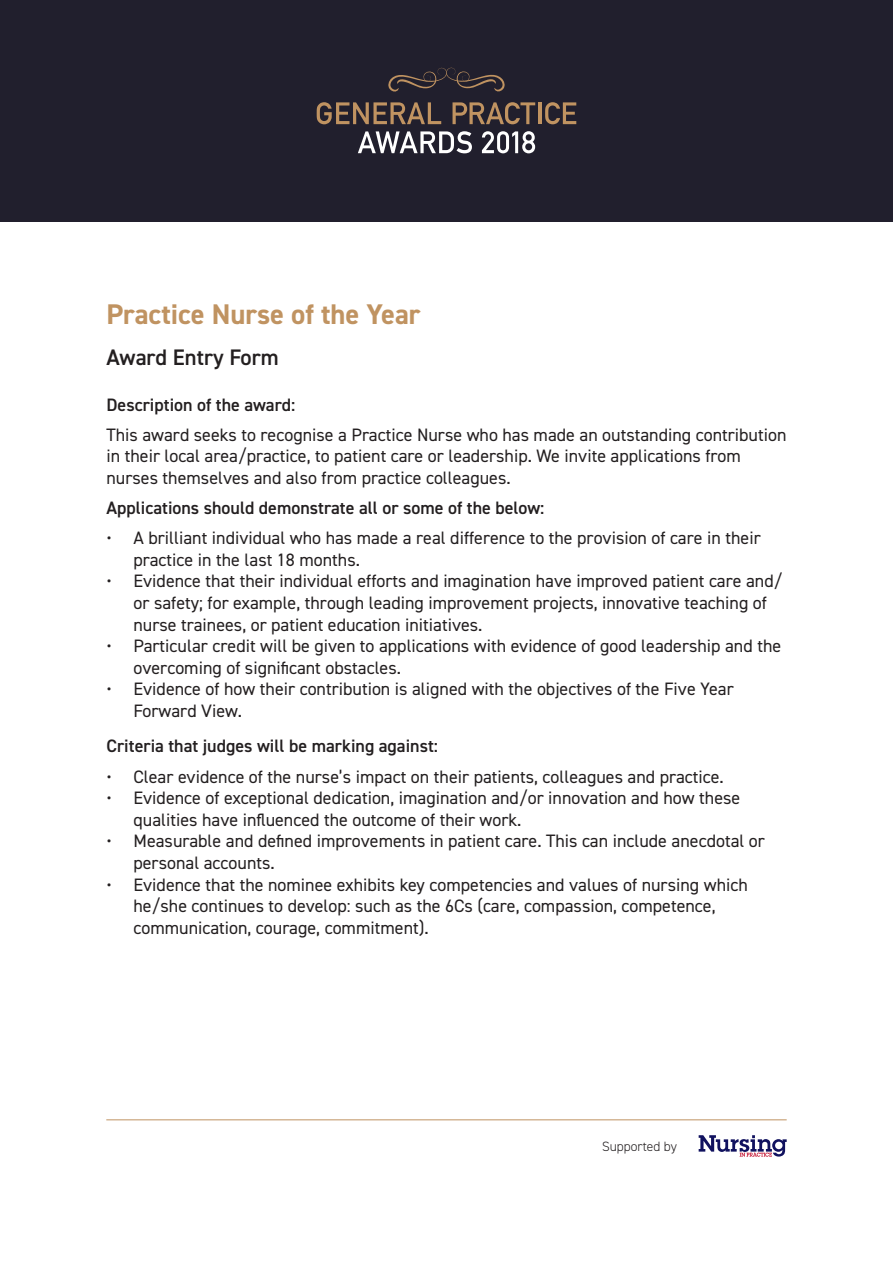
<style>
.page{position:relative;width:893px;height:1263px;background:#fff}
.page>*{position:absolute;margin:0;border:0;box-sizing:border-box;transform-origin:0 0}
.Heading_1{font:700 28.5px "DIN2014";color:#c09361}
.Heading_2{font:600 22.5px "DIN2014";color:#231f20}
.Body_copy{font:18px/21.6px "DIN2014";color:#231f20}
.Heading_3{font:600 18px "DIN2014";color:#231f20}
.Heading_2-2{font:300 13.5px "DIN2014";color:#231f20}
</style>
<div class="page">
<div style="left:0;top:0;width:893px;height:221px;background:#211f2d"></div>
<svg style="left:317px;top:102px;width:124px;height:22px"></svg>
<svg style="left:453px;top:102px;width:82px;height:22px"></svg>
<hr style="left:538px;top:102px;width:3px;height:22px;background:#c09361">
<svg style="left:545px;top:102px;width:31px;height:22px"></svg>
<svg style="left:388px;top:67px;width:117px;height:25px"></svg>
<svg style="left:358px;top:131px;width:114px;height:22px"></svg>
<svg style="left:482px;top:131px;width:53px;height:22px"></svg>
<hr style="left:106px;top:1119px;width:681px;height:1px;background:#c09361">
<svg style="left:699px;top:1135px;width:88px;height:22px"></svg>
<p class="Heading_1" style="left:106px;top:295px;width:316px">Practice Nurse of the Year</p>
<p class="Heading_2" style="left:106px;top:342px;width:174px">Award Entry Form</p>
<p class="Heading_3" style="left:106px;top:392px;width:190px">Description of the award:</p>
<p class="Body_copy" style="left:106px;top:423px;width:681px">This award seeks to recognise a Practice Nurse who has made an outstanding contribution in their local area/practice, to patient care or leadership. We invite applications from nurses themselves and also from practice colleagues.</p>
<p class="Heading_3" style="left:106px;top:496px;width:439px">Applications should demonstrate all or some of the below:</p>
<p class="Body_copy" style="left:133px;top:527px;width:629px;text-indent:-27px">• A brilliant individual who has made a real difference to the provision of care in their practice in the last 18 months.</p>
<p class="Body_copy" style="left:133px;top:570px;width:650px;text-indent:-27px">• Evidence that their individual efforts and imagination have improved patient care and/ or safety; for example, through leading improvement projects, innovative teaching of nurse trainees, or patient education initiatives.</p>
<p class="Body_copy" style="left:133px;top:635px;width:649px;text-indent:-27px">• Particular credit will be given to applications with evidence of good leadership and the overcoming of significant obstacles.</p>
<p class="Body_copy" style="left:133px;top:678px;width:602px;text-indent:-27px">• Evidence of how their contribution is aligned with the objectives of the Five Year<br>Forward View.</p>
<p class="Heading_3" style="left:106px;top:734px;width:333px">Criteria that judges will be marking against:</p>
<p class="Body_copy" style="left:106px;top:765px;width:619px">• Clear evidence of the nurse’s impact on their patients, colleagues and practice.</p>
<p class="Body_copy" style="left:133px;top:787px;width:608px;text-indent:-27px">• Evidence of exceptional dedication, imagination and/or innovation and how these qualities have influenced the outcome of their work.</p>
<p class="Body_copy" style="left:133px;top:830px;width:633px;text-indent:-27px">• Measurable and defined improvements in patient care. This can include anecdotal or personal accounts.</p>
<p class="Body_copy" style="left:133px;top:873px;width:616px;text-indent:-27px">• Evidence that the nominee exhibits key competencies and values of nursing which he/she continues to develop: such as the 6Cs (care, compassion, competence, communication, courage, commitment).</p>
<p class="Heading_2-2" style="left:602px;top:1138px;width:76px">Supported by</p>
</div>
